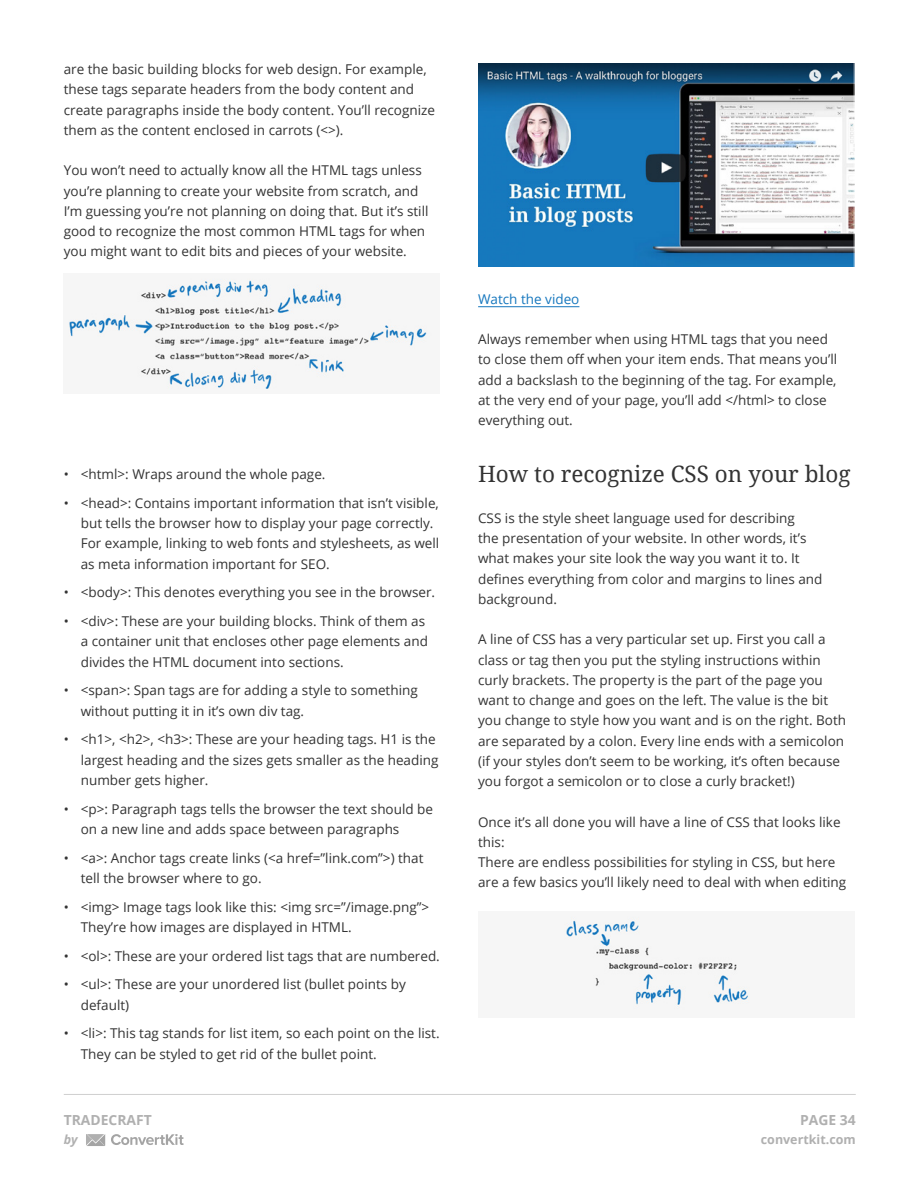
<style>
.page{position:relative;width:918px;height:1188px;background:#fff}
.page>*{position:absolute;margin:0;border:0;box-sizing:border-box;transform-origin:0 0}
.t1{font:22.5px "Noto Serif";color:#333}
.t2{font:700 13.95px "Open Sans";color:#b0b0b0}
.t3{font:13.5px/20.2px "Open Sans";color:#333}
.t4{font:13.5px "Open Sans";color:#1677be}
.t5{font:700 12.45px "Open Sans";color:#b0b0b0}
.t6{font:italic 700 12.45px "Open Sans";color:#b0b0b0}
</style>
<div class="page">
<svg style="left:111px;top:1134px;width:73px;height:11px"></svg>
<svg style="left:86px;top:1134px;width:19px;height:12px"></svg>
<hr style="left:64px;top:1094px;width:792px;height:1px;background:#cfcfcf">
<hr style="left:478px;top:306px;width:101px;height:1px;background:#1677be">
<img style="left:68px;top:278px;width:359px;height:111px">
<img style="left:564px;top:916px;width:185px;height:94px">
<img style="left:478px;top:64px;width:377px;height:203px">
<p class="t3" style="left:64px;top:59px;width:373px">are the basic building blocks for web design. For example, these tags separate headers from the body content and create paragraphs inside the body content. You’ll recognize them as the content enclosed in carrots (&lt;&gt;).</p>
<p class="t3" style="left:64px;top:160px;width:366px">You won’t need to actually know all the HTML tags unless you’re planning to create your website from scratch, and I’m guessing you’re not planning on doing that. But it’s still good to recognize the most common HTML tags for when you might want to edit bits and pieces of your website.</p>
<p class="t3" style="left:64px;top:464px;width:263px">• &lt;html&gt;: Wraps around the whole page.</p>
<p class="t3" style="left:81px;top:492px;width:360px;text-indent:-17px">• &lt;head&gt;: Contains important information that isn’t visible, but tells the browser how to display your page correctly.<br>For example, linking to web fonts and stylesheets, as well as meta information important for SEO.</p>
<p class="t3" style="left:64px;top:582px;width:373px">• &lt;body&gt;: This denotes everything you see in the browser.</p>
<p class="t3" style="left:81px;top:611px;width:349px;text-indent:-17px">• &lt;div&gt;: These are your building blocks. Think of them as a container unit that encloses other page elements and divides the HTML document into sections.</p>
<p class="t3" style="left:81px;top:680px;width:339px;text-indent:-17px">• &lt;span&gt;: Span tags are for adding a style to something without putting it in it’s own div tag.</p>
<p class="t3" style="left:81px;top:729px;width:359px;text-indent:-17px">• &lt;h1&gt;, &lt;h2&gt;, &lt;h3&gt;: These are your heading tags. H1 is the largest heading and the sizes gets smaller as the heading number gets higher.</p>
<p class="t3" style="left:81px;top:798px;width:354px;text-indent:-17px">• &lt;p&gt;: Paragraph tags tells the browser the text should be on a new line and adds space between paragraphs</p>
<p class="t3" style="left:81px;top:847px;width:344px;text-indent:-17px">• &lt;a&gt;: Anchor tags create links (&lt;a href=”link.com”&gt;) that tell the browser where to go.</p>
<p class="t3" style="left:81px;top:896px;width:350px;text-indent:-17px">• &lt;img&gt; Image tags look like this: &lt;img src=”/image.png”&gt;<br>They’re how images are displayed in HTML.</p>
<p class="t3" style="left:64px;top:945px;width:378px">• &lt;ol&gt;: These are your ordered list tags that are numbered.</p>
<p class="t3" style="left:81px;top:974px;width:327px;text-indent:-17px">• &lt;ul&gt;: These are your unordered list (bullet points by default)</p>
<p class="t3" style="left:81px;top:1023px;width:360px;text-indent:-17px">• &lt;li&gt;: This tag stands for list item, so each point on the list.<br>They can be styled to get rid of the bullet point.</p>
<p class="t2" style="left:64px;top:1110px;width:90px">TRADECRAFT</p>
<p class="t6" style="left:64px;top:1130px;width:15px">by</p>
<p class="t4" style="left:478px;top:290px;width:103px">Watch the video</p>
<p class="t3" style="left:478px;top:329px;width:361px">Always remember when using HTML tags that you need to close them off when your item ends. That means you’ll add a backslash to the beginning of the tag. For example, at the very end of your page, you’ll add &lt;/html&gt; to close everything out.</p>
<h1 class="t1" style="left:478px;top:459px;width:374px">How to recognize CSS on your blog</h1>
<p class="t3" style="left:478px;top:508px;width:346px">CSS is the style sheet language used for describing<br>the presentation of your website. In other words, it’s what makes your site look the way you want it to. It defines everything from color and margins to lines and background.</p>
<p class="t3" style="left:478px;top:629px;width:369px">A line of CSS has a very particular set up. First you call a class or tag then you put the styling instructions within curly brackets. The property is the part of the page you want to change and goes on the left. The value is the bit you change to style how you want and is on the right. Both are separated by a colon. Every line ends with a semicolon (if your styles don’t seem to be working, it’s often because you forgot a semicolon or to close a curly bracket!)</p>
<p class="t3" style="left:478px;top:811px;width:370px">Once it’s all done you will have a line of CSS that looks like this:<br>There are endless possibilities for styling in CSS, but here are a few basics you’ll likely need to deal with when editing</p>
<p class="t2" style="left:800px;top:1110px;width:57px">PAGE 34</p>
<p class="t5" style="left:761px;top:1130px;width:96px">convertkit.com</p>
</div>
